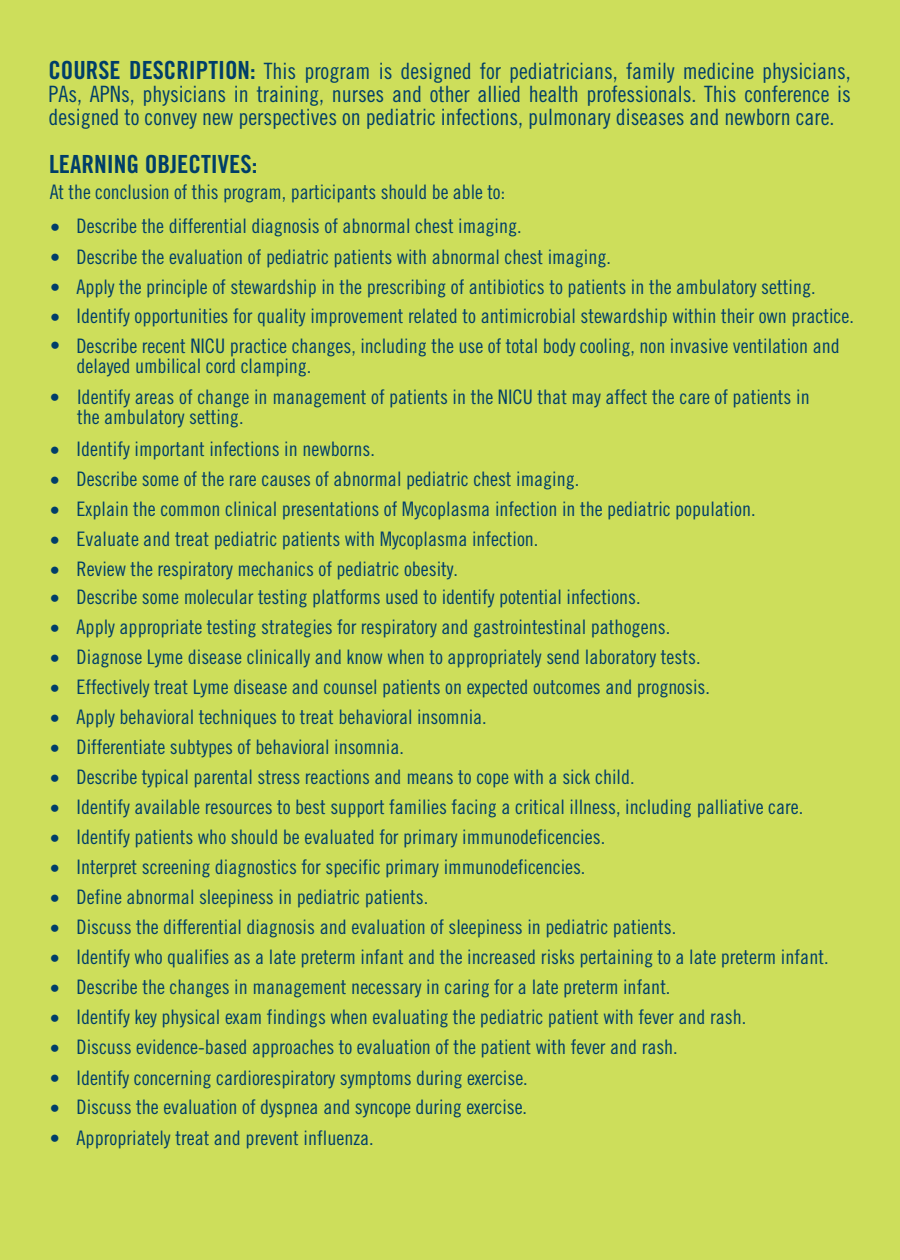
<style>
.page{position:relative;width:900px;height:1260px;background:#cdde5b}
.page>*{position:absolute;margin:0;border:0;box-sizing:border-box;transform-origin:0 0}
.t1{font:25px "Trade Gothic LT Std Bd Cn 20";color:#003e69}
.t2{font:22.5px/22.8px "Trade Gothic LT Std Cn 18";color:#003e69;text-align:justify}
.t3{font:20px/20.2px "Trade Gothic LT Std Cn 18";color:#003e69}
.s1{font-family:"Trade Gothic LT Std Bd Cn 20";font-size:25px}
</style>
<div class="page">
<p class="t2" style="left:48px;top:59px;width:804px"><span class="s1">COURSE DESCRIPTION:</span> This program is designed for pediatricians, family medicine physicians, PAs, APNs, physicians in training, nurses and other allied health professionals. This conference is designed to convey new perspectives on pediatric infections, pulmonary diseases and newborn care.</p>
<p class="t1" style="left:49px;top:149px;width:210px">LEARNING OBJECTIVES:</p>
<p class="t3" style="left:50px;top:181px;width:457px">At the conclusion of this program, participants should be able to:</p>
<p class="t3" style="left:50px;top:216px;width:473px">• Describe the differential diagnosis of abnormal chest imaging.</p>
<p class="t3" style="left:50px;top:246px;width:562px">• Describe the evaluation of pediatric patients with abnormal chest imaging.</p>
<p class="t3" style="left:50px;top:276px;width:767px">• Apply the principle of stewardship in the prescribing of antibiotics to patients in the ambulatory setting.</p>
<p class="t3" style="left:50px;top:306px;width:805px">• Identify opportunities for quality improvement related to antimicrobial stewardship within their own practice.</p>
<p class="t3" style="left:77px;top:335px;width:765px;text-indent:-26px">• Describe recent NICU practice changes, including the use of total body cooling, non invasive ventilation and delayed umbilical cord clamping.</p>
<p class="t3" style="left:77px;top:387px;width:734px;text-indent:-27px">• Identify areas of change in management of patients in the NICU that may affect the care of patients in the ambulatory setting.</p>
<p class="t3" style="left:50px;top:439px;width:326px">• Identify important infections in newborns.</p>
<p class="t3" style="left:50px;top:469px;width:531px">• Describe some of the rare causes of abnormal pediatric chest imaging.</p>
<p class="t3" style="left:50px;top:499px;width:707px">• Explain the common clinical presentations of Mycoplasma infection in the pediatric population.</p>
<p class="t3" style="left:50px;top:529px;width:490px">• Evaluate and treat pediatric patients with Mycoplasma infection.</p>
<p class="t3" style="left:50px;top:559px;width:409px">• Review the respiratory mechanics of pediatric obesity.</p>
<p class="t3" style="left:50px;top:587px;width:592px">• Describe some molecular testing platforms used to identify potential infections.</p>
<p class="t3" style="left:50px;top:616px;width:621px">• Apply appropriate testing strategies for respiratory and gastrointestinal pathogens.</p>
<p class="t3" style="left:50px;top:646px;width:652px">• Diagnose Lyme disease clinically and know when to appropriately send laboratory tests.</p>
<p class="t3" style="left:50px;top:677px;width:661px">• Effectively treat Lyme disease and counsel patients on expected outcomes and prognosis.</p>
<p class="t3" style="left:50px;top:707px;width:438px">• Apply behavioral techniques to treat behavioral insomnia.</p>
<p class="t3" style="left:50px;top:736px;width:355px">• Differentiate subtypes of behavioral insomnia.</p>
<p class="t3" style="left:50px;top:767px;width:586px">• Describe typical parental stress reactions and means to cope with a sick child.</p>
<p class="t3" style="left:50px;top:797px;width:755px">• Identify available resources to best support families facing a critical illness, including palliative care.</p>
<p class="t3" style="left:50px;top:827px;width:556px">• Identify patients who should be evaluated for primary immunodeficencies.</p>
<p class="t3" style="left:50px;top:857px;width:537px">• Interpret screening diagnostics for specific primary immunodeficencies.</p>
<p class="t3" style="left:50px;top:887px;width:379px">• Define abnormal sleepiness in pediatric patients.</p>
<p class="t3" style="left:50px;top:917px;width:628px">• Discuss the differential diagnosis and evaluation of sleepiness in pediatric patients.</p>
<p class="t3" style="left:50px;top:947px;width:780px">• Identify who qualifies as a late preterm infant and the increased risks pertaining to a late preterm infant.</p>
<p class="t3" style="left:50px;top:977px;width:622px">• Describe the changes in management necessary in caring for a late preterm infant.</p>
<p class="t3" style="left:50px;top:1007px;width:697px">• Identify key physical exam findings when evaluating the pediatric patient with fever and rash.</p>
<p class="t3" style="left:50px;top:1037px;width:629px">• Discuss evidence-based approaches to evaluation of the patient with fever and rash.</p>
<p class="t3" style="left:50px;top:1067px;width:479px">• Identify concerning cardiorespiratory symptoms during exercise.</p>
<p class="t3" style="left:50px;top:1097px;width:478px">• Discuss the evaluation of dyspnea and syncope during exercise.</p>
<p class="t3" style="left:50px;top:1127px;width:325px">• Appropriately treat and prevent influenza.</p>
</div>
